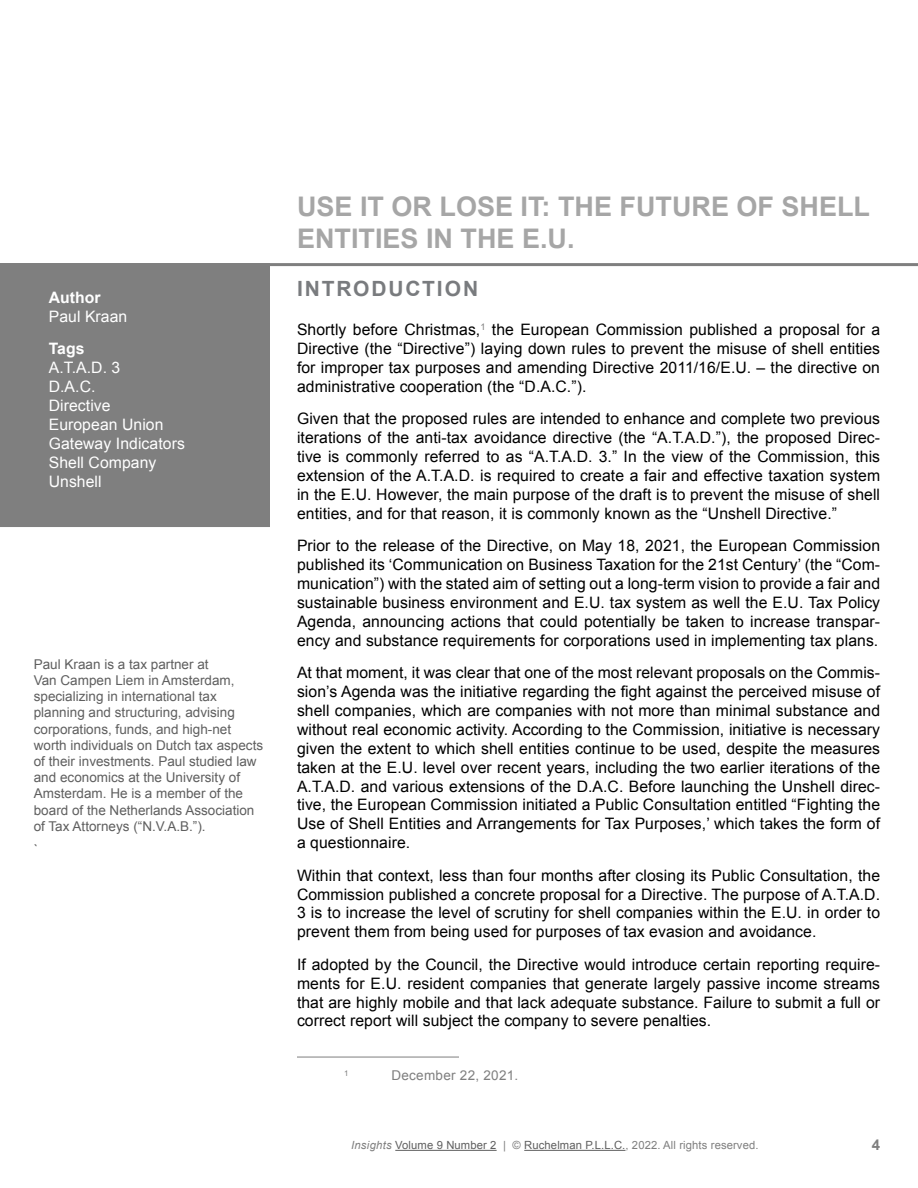
<style>
.page{position:relative;width:918px;height:1188px;background:#fff}
.page>*{position:absolute;margin:0;border:0;box-sizing:border-box;transform-origin:0 0}
.t1{font:700 27px/32.4px "Arial";color:#a6a6a6}
.t2{font:700 21px "Arial";letter-spacing:.085em;color:#797b7e}
.t3{font:15.75px/18.9px "Arial";letter-spacing:.005em;color:#000;text-align:justify}
.t4{font:15.75px/18.9px "Arial";letter-spacing:.005em;color:#fff}
.t5{font:700 15.75px "Arial";letter-spacing:.005em;color:#fff}
.t6{font:700 15px "Arial";color:#7f7f7f}
.t7{font:13.5px/16.2px "Arial";color:#5f5f5f}
.t8{font:13.5px "Arial";letter-spacing:.02em;color:#7f7f7f}
.t9{font:11.25px "Arial";letter-spacing:.01em;color:#5f5f5f}
.t10{font:7.8px "Arial";color:#7f7f7f}
.s1{font-style:italic;color:#7f7f7f}
.s2{color:#7f7f7f}
</style>
<div class="page">
<hr style="left:395px;top:1150px;width:102px;height:1px;background:#5f5f5f">
<hr style="left:524px;top:1150px;width:102px;height:1px;background:#5f5f5f">
<div style="left:0;top:266px;width:270px;height:261px;background:#7f7f7f"></div>
<hr style="left:0;top:263px;width:918px;height:3px;background:#7f7f7f">
<hr style="left:297px;top:1057px;width:162px;height:1px;background:#7f7f7f">
<p class="t5" style="left:49px;top:287px;width:54px">Author</p>
<p class="t4" style="left:49px;top:307px;width:80px">Paul Kraan</p>
<p class="t5" style="left:49px;top:338px;width:37px">Tags</p>
<p class="t4" style="left:49px;top:358px;width:138px">A.T.A.D. 3<br>D.A.C.<br>Directive<br>European Union<br>Gateway Indicators<br>Shell Company<br>Unshell</p>
<p class="t7" style="left:34px;top:656px;width:231px">Paul Kraan is a tax partner at<br>Van Campen Liem in Amsterdam, specializing in international tax planning and structuring, advising corporations, funds, and high-net worth individuals on Dutch tax aspects of their investments. Paul studied law and economics at the University of Amsterdam. He is a member of the board of the Netherlands Association of Tax Attorneys (“N.V.A.B.”).</p>
<p class="t7" style="left:34px;top:841px;width:6px">`</p>
<h1 class="t1" style="left:297px;top:191px;width:575px">USE IT OR LOSE IT: THE FUTURE OF SHELL<br>ENTITIES IN THE E.U.</h1>
<h2 class="t2" style="left:297px;top:275px;width:183px">INTRODUCTION</h2>
<p class="t3" style="left:297px;top:320px;width:585px">Shortly before Christmas,<sup>1</sup> the European Commission published a proposal for a Directive (the “Directive”) laying down rules to prevent the misuse of shell entities for improper tax purposes and amending Directive 2011/16/E.U. – the directive on administrative cooperation (the “D.A.C.”).</p>
<p class="t3" style="left:297px;top:410px;width:585px">Given that the proposed rules are intended to enhance and complete two previous iterations of the anti-tax avoidance directive (the “A.T.A.D.”), the proposed Direc&shy;tive is commonly referred to as “A.T.A.D. 3.” In the view of the Commission, this extension of the A.T.A.D. is required to create a fair and effective taxation system in the E.U. However, the main purpose of the draft is to prevent the misuse of shell entities, and for that reason, it is commonly known as the “Unshell Directive.”</p>
<p class="t3" style="left:297px;top:536px;width:585px">Prior to the release of the Directive, on May 18, 2021, the European Commission published its ‘Communication on Business Taxation for the 21st Century’ (the “Com&shy;munication”) with the stated aim of setting out a long-term vision to provide a fair and sustainable business environment and E.U. tax system as well the E.U. Tax Policy Agenda, announcing actions that could potentially be taken to increase transpar&shy;ency and substance requirements for corporations used in implementing tax plans.</p>
<p class="t3" style="left:297px;top:663px;width:585px">At that moment, it was clear that one of the most relevant proposals on the Commis&shy;sion’s Agenda was the initiative regarding the fight against the perceived misuse of shell companies, which are companies with not more than minimal substance and without real economic activity. According to the Commission, initiative is necessary given the extent to which shell entities continue to be used, despite the measures taken at the E.U. level over recent years, including the two earlier iterations of the A.T.A.D. and various extensions of the D.A.C. Before launching the Unshell direc&shy;tive, the European Commission initiated a Public Consultation entitled “Fighting the Use of Shell Entities and Arrangements for Tax Purposes,’ which takes the form of a questionnaire.</p>
<p class="t3" style="left:297px;top:866px;width:585px">Within that context, less than four months after closing its Public Consultation, the Commission published a concrete proposal for a Directive. The purpose of A.T.A.D.<br>3 is to increase the level of scrutiny for shell companies within the E.U. in order to prevent them from being used for purposes of tax evasion and avoidance.</p>
<p class="t3" style="left:297px;top:955px;width:585px">If adopted by the Council, the Directive would introduce certain reporting require&shy;ments for E.U. resident companies that generate largely passive income streams that are highly mobile and that lack adequate substance. Failure to submit a full or correct report will subject the company to severe penalties.</p>
<p class="t10" style="left:344px;top:1068px;width:6px">1</p>
<p class="t8" style="left:391px;top:1066px;width:128px">December 22, 2021.</p>
<p class="t9" style="left:351px;top:1138px;width:409px"><span class="s1">Insights</span> Volume 9 Number 2 <span class="s2">| ©</span> Ruchelman P.L.L.C.<span class="s2">, 2022. All rights reserved.</span></p>
<p class="t6" style="left:872px;top:1135px;width:10px">4</p>
</div>
